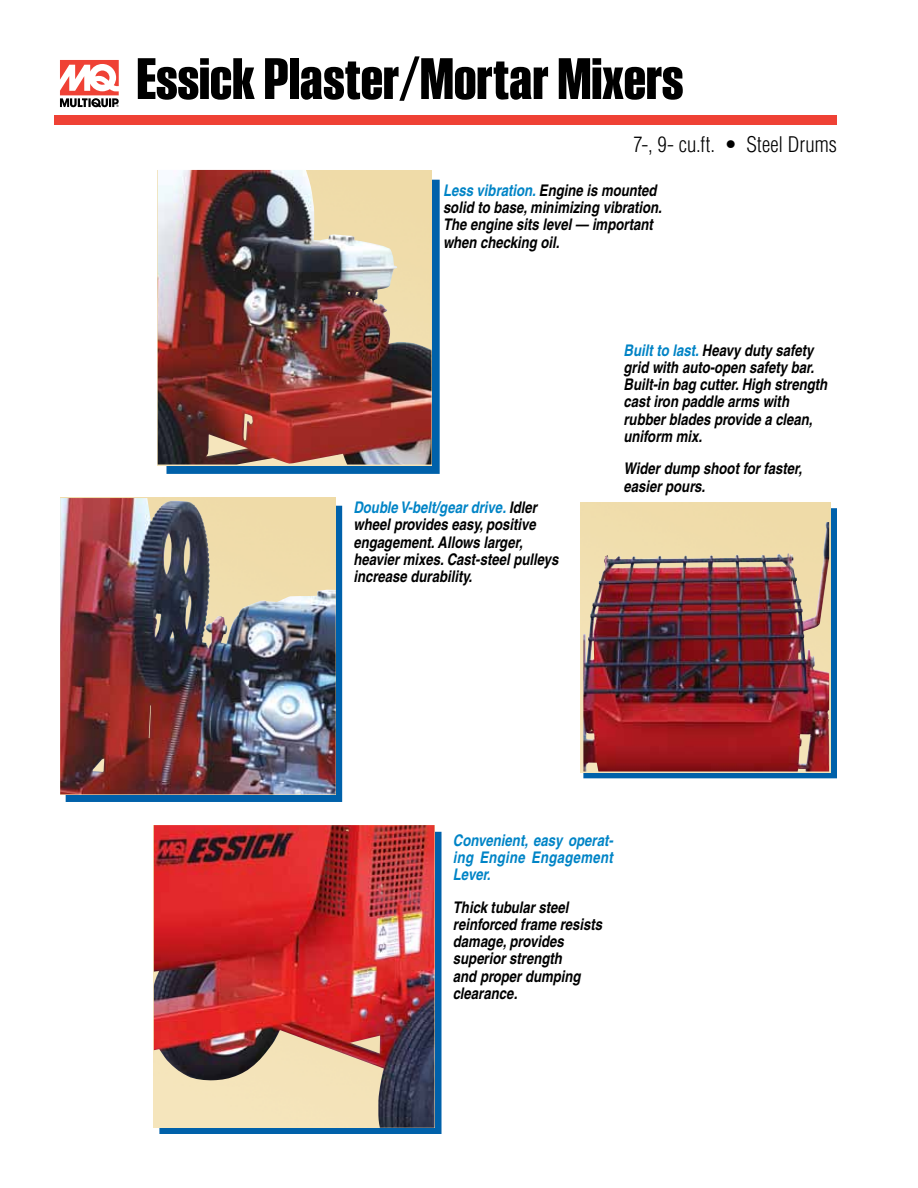
<style>
.page{position:relative;width:918px;height:1188px;background:#fff}
.page>*{position:absolute;margin:0;border:0;box-sizing:border-box;transform-origin:0 0}
.t1{font:700 60px "Smart Sans";color:#000}
.t2{font:300 condensed 21px "Helvetica";letter-spacing:.005em;color:#000}
.t3{font:italic 700 condensed 16.05px/17.2px "Helvetica";color:#000}
.t4{font:italic 700 condensed 16.05px/17.2px "Helvetica";letter-spacing:.005em;color:#0084c6;text-align:justify}
.s1{color:#0084c6}
.s2{color:#0083c5}
</style>
<div class="page">
<svg style="left:60px;top:60px;width:59px;height:47px"></svg>
<div style="left:54px;top:115px;width:783px;height:10px;background:#ef4135"></div>
<svg style="left:170px;top:183px;width:267px;height:288px;background:#2573a9"></svg>
<div style="left:167px;top:180px;width:273px;height:294px;border:2px solid #0061aa"></div>
<img style="left:158px;top:170px;width:273px;height:295px">
<div style="left:66px;top:506px;width:275px;height:295px;background:#0061aa"></div>
<div style="left:66px;top:506px;width:276px;height:296px;border:2px solid #0061aa"></div>
<img style="left:60px;top:498px;width:276px;height:296px">
<div style="left:160px;top:833px;width:281px;height:300px;background:#0061aa"></div>
<div style="left:159px;top:832px;width:283px;height:302px;border:2px solid #0061aa"></div>
<img style="left:154px;top:825px;width:280px;height:303px">
<svg style="left:585px;top:510px;width:250px;height:266px;background:#357dac"></svg>
<img style="left:580px;top:503px;width:250px;height:269px">
<img style="left:583px;top:522px;width:246px;height:250px">
<h1 class="t1" style="left:137px;top:45px;width:548px">Essick Plaster/Mortar Mixers</h1>
<h2 class="t2" style="left:633px;top:132px;width:205px">7-, 9- cu.ft. • Steel Drums</h2>
<p class="t3" style="left:443px;top:181px;width:220px"><span class="s1">Less vibration.</span> Engine is mounted solid to base, minimizing vibration.<br>The engine sits level — important when checking oil.</p>
<p class="t3" style="left:353px;top:499px;width:207px"><span class="s1">Double V-belt/gear drive.</span> Idler wheel provides easy, positive engagement. Allows larger, heavier mixes. Cast-steel pulleys increase durability.</p>
<p class="t3" style="left:624px;top:341px;width:205px"><span class="s2">Built to last.</span> Heavy duty safety grid with auto-open safety bar.<br>Built-in bag cutter. High strength cast iron paddle arms with rubber blades provide a clean, uniform mix.</p>
<p class="t3" style="left:624px;top:460px;width:180px">Wider dump shoot for faster, easier pours.</p>
<p class="t4" style="left:453px;top:831px;width:162px">Convenient, easy operat&shy;ing Engine Engagement Lever.</p>
<p class="t3" style="left:453px;top:898px;width:151px">Thick tubular steel reinforced frame resists damage, provides superior strength<br>and proper dumping clearance.</p>
</div>
